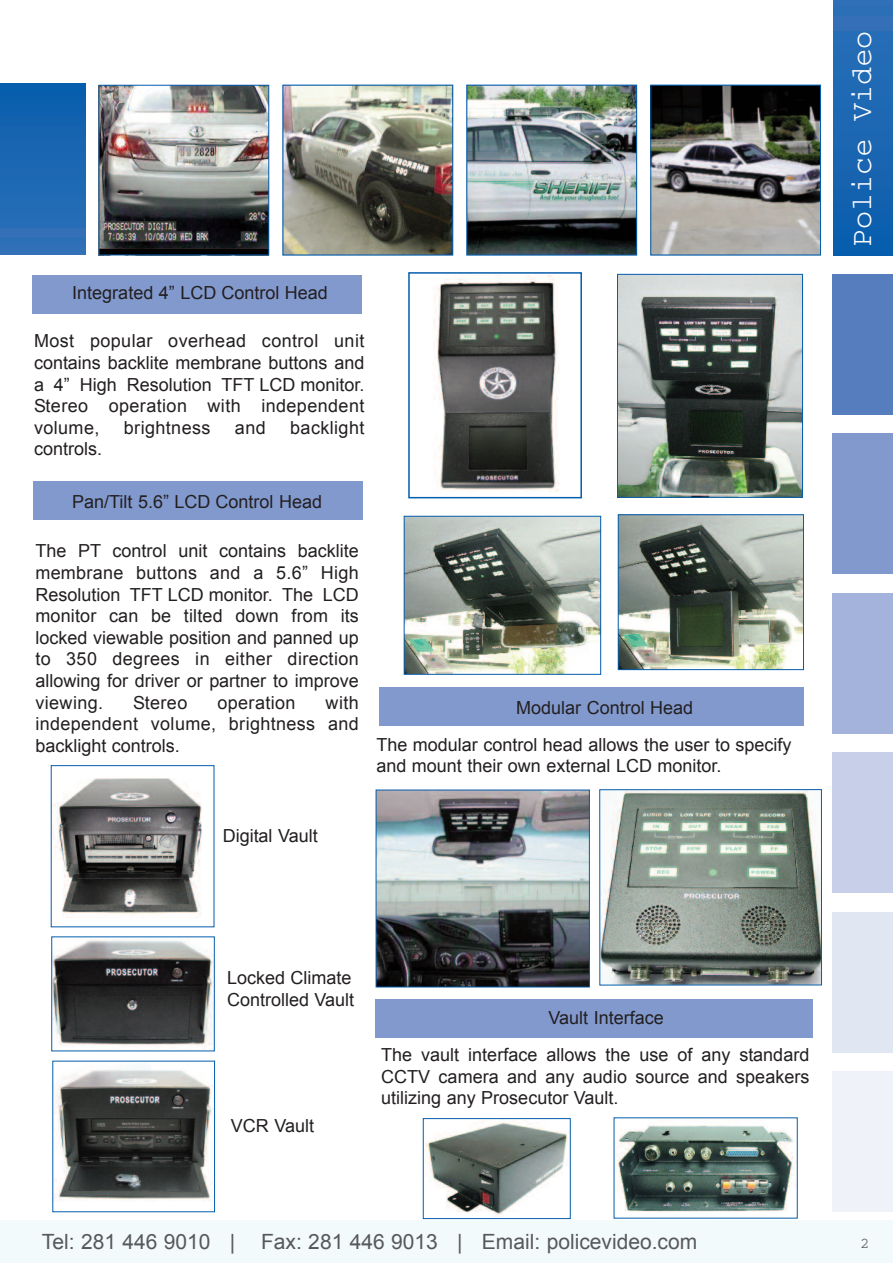
<style>
.page{position:relative;width:893px;height:1263px;background:#fff}
.page>*{position:absolute;margin:0;border:0;box-sizing:border-box;transform-origin:0 0}
.t1{font:30px "Courier";color:#fff}
.t2{font:21px "Arial";color:#57585a}
.t3{font:18px/21.6px "Arial";color:#231f20}
.t4{font:18px "Arial";letter-spacing:.02em;color:#231f20}
.t5{font:15px "Courier";color:#57585a}
</style>
<div class="page">
<div style="left:379px;top:688px;width:425px;height:38px;background:#8299ce"></div>
<div style="left:375px;top:999px;width:438px;height:38px;background:#8299ce"></div>
<div style="left:33px;top:482px;width:329px;height:38px;background:#8299ce"></div>
<div style="left:32px;top:275px;width:329px;height:39px;background:#8299ce"></div>
<div style="left:833px;top:0;width:60px;height:255px;background:linear-gradient(to bottom,#2f70b8,#085ead)"></div>
<img style="left:285px;top:87px;width:166px;height:166px">
<img style="left:653px;top:87px;width:166px;height:166px">
<div style="left:0;top:84px;width:86px;height:170px;background:linear-gradient(to bottom,#085ead,#3171b8)"></div>
<div style="left:0;top:1220px;width:893px;height:43px;background:#f3fafc"></div>
<div style="left:832px;top:1071px;width:61px;height:141px;background:#f0f2f9"></div>
<div style="left:832px;top:274px;width:61px;height:141px;background:#567ebf"></div>
<div style="left:832px;top:434px;width:61px;height:140px;background:#8299ce"></div>
<div style="left:832px;top:593px;width:61px;height:140px;background:#a4b3db"></div>
<div style="left:832px;top:753px;width:61px;height:140px;background:#c8d0e9"></div>
<div style="left:832px;top:912px;width:61px;height:140px;background:#e1e6f3"></div>
<img style="left:101px;top:87px;width:166px;height:166px">
<div style="left:99px;top:85px;width:170px;height:170px;border:1px solid #045dad"></div>
<div style="left:283px;top:85px;width:170px;height:170px;border:1px solid #045dad"></div>
<img style="left:469px;top:87px;width:166px;height:166px">
<div style="left:467px;top:85px;width:170px;height:170px;border:1px solid #045dad"></div>
<div style="left:651px;top:85px;width:170px;height:170px;border:1px solid #045dad"></div>
<img style="left:55px;top:1069px;width:158px;height:132px">
<img style="left:620px;top:516px;width:182px;height:152px">
<div style="left:618px;top:514px;width:186px;height:156px;border:1px solid #045dad"></div>
<img style="left:406px;top:518px;width:193px;height:154px">
<div style="left:404px;top:516px;width:197px;height:158px;border:1px solid #045dad"></div>
<img style="left:378px;top:792px;width:210px;height:193px">
<div style="left:376px;top:790px;width:214px;height:197px;border:1px solid #045dad"></div>
<img style="left:616px;top:1125px;width:178px;height:87px">
<img style="left:425px;top:1121px;width:143px;height:96px">
<div style="left:423px;top:1118px;width:147px;height:101px;border:1px solid #045dad"></div>
<img style="left:601px;top:791px;width:219px;height:192px">
<div style="left:599px;top:789px;width:223px;height:196px;border:1px solid #045dad"></div>
<img style="left:54px;top:940px;width:158px;height:109px">
<img style="left:434px;top:275px;width:126px;height:217px">
<div style="left:408px;top:272px;width:174px;height:226px;border:2px solid #045dad"></div>
<img style="left:53px;top:778px;width:149px;height:140px">
<img style="left:619px;top:276px;width:182px;height:219px">
<div style="left:617px;top:274px;width:186px;height:223px;border:1px solid #045dad"></div>
<p class="t3" style="left:72px;top:282px;width:257px">Integrated 4” LCD Control Head</p>
<p class="t3" style="left:34px;top:330px;width:332px;text-align:justify">Most popular overhead control unit contains backlite membrane buttons and a 4” High Resolution TFT LCD monitor.<br>Stereo operation with independent volume,</p>
<p class="t4" style="left:124px;top:417px;width:88px">brightness</p>
<p class="t3" style="left:235px;top:417px;width:32px">and</p>
<p class="t4" style="left:290px;top:417px;width:76px">backlight</p>
<p class="t3" style="left:34px;top:438px;width:70px">controls.</p>
<p class="t3" style="left:72px;top:491px;width:251px">Pan/Tilt 5.6” LCD Control Head</p>
<p class="t3" style="left:35px;top:540px;width:325px;text-align:justify">The PT control unit contains backlite membrane buttons and a 5.6” High Resolution TFT LCD monitor. The LCD monitor can be tilted down from its locked viewable position and panned up to 350 degrees in either direction allowing for driver or partner to improve viewing.</p>
<p class="t3" style="left:133px;top:692px;width:56px">Stereo</p>
<p class="t4" style="left:217px;top:692px;width:80px">operation</p>
<p class="t3" style="left:35px;top:692px;width:325px;text-align:justify;text-indent:290px">with independent volume, brightness and backlight controls.</p>
<p class="t3" style="left:376px;top:689px;width:417px;line-height:36.9px;text-indent:140px">Modular Control Head<br>The modular control head allows the user to specify</p>
<p class="t3" style="left:376px;top:755px;width:347px">and mount their own external LCD monitor.</p>
<p class="t3" style="left:223px;top:825px;width:96px">Digital Vault</p>
<h1 class="t1" style="left:852px;top:247px;width:217px;rotate:-90deg">Police Video</h1>
<p class="t3" style="left:227px;top:967px;width:129px">Locked Climate<br>Controlled Vault</p>
<p class="t3" style="left:231px;top:1114px;width:85px">VCR Vault</p>
<p class="t3" style="left:381px;top:999px;width:430px;line-height:37.2px;text-indent:167px">Vault Interface<br>The vault interface allows the use of any standard</p>
<p class="t3" style="left:381px;top:1066px;width:430px">CCTV camera and any audio source and speakers utilizing any Prosecutor Vault.</p>
<p class="t2" style="left:42px;top:1230px;width:657px">Tel: 281 446 9010 | Fax: 281 446 9013 | Email: policevideo.com</p>
<p class="t5" style="left:860px;top:1239px;width:10px">2</p>
</div>
